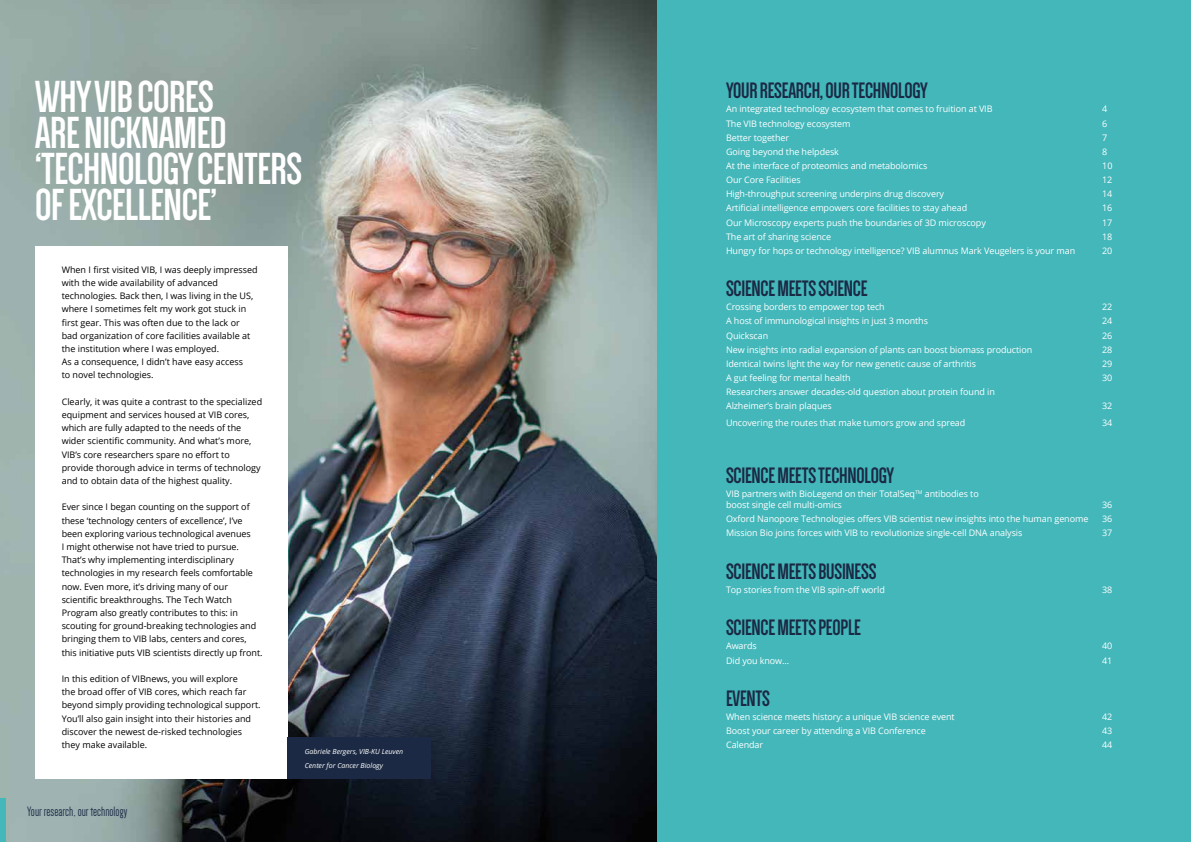
<style>
.page{position:relative;width:1191px;height:842px;background:#fff}
.page>*{position:absolute;margin:0;border:0;box-sizing:border-box;transform-origin:0 0}
.t1{font:700 46.2px/35.8px "Dense";letter-spacing:-.01em;color:#fff}
.t2{font:700 23px "Dense";letter-spacing:-.01em;color:#1b2944}
.t3{font:14px "Dense";color:#1b2944}
.t4{font:9px/13.2px "Open Sans";color:#000}
.t5{font:9px/14.1px "Open Sans";letter-spacing:-.01em;color:#fff}
.t6{font:italic 7px/13.2px "Open Sans";color:#fff}
</style>
<div class="page">
<img style="left:0;top:0;width:658px;height:842px">
<div style="left:658px;top:0;width:533px;height:842px;background:#43b7ba"></div>
<div style="left:35px;top:246px;width:253px;height:533px;background:#fff"></div>
<div style="left:288px;top:738px;width:143px;height:41px;background:#1b2944"></div>
<div style="left:0;top:798px;width:6px;height:44px;background:#43b7ba"></div>
<h1 class="t1" style="left:35px;top:80px;width:268px">WHY VIB CORES<br>ARE NICKNAMED ‘TECHNOLOGY CENTERS<br>OF EXCELLENCE’</h1>
<p class="t4" style="left:62px;top:263px;width:197px">When I first visited VIB, I was deeply impressed with the wide availability of advanced technologies. Back then, I was living in the US, where I sometimes felt my work got stuck in first gear. This was often due to the lack or bad organization of core facilities available at the institution where I was employed.<br>As a consequence, I didn’t have easy access<br>to novel technologies.</p>
<p class="t4" style="left:62px;top:395px;width:202px">Clearly, it was quite a contrast to the specialized equipment and services housed at VIB cores, which are fully adapted to the needs of the wider scientific community. And what’s more, VIB’s core researchers spare no effort to provide thorough advice in terms of technology and to obtain data of the highest quality.</p>
<p class="t4" style="left:62px;top:500px;width:202px">Ever since I began counting on the support of these ‘technology centers of excellence’, I’ve been exploring various technological avenues<br>I might otherwise not have tried to pursue.<br>That’s why implementing interdisciplinary technologies in my research feels comfortable now. Even more, it’s driving many of our scientific breakthroughs. The Tech Watch Program also greatly contributes to this: in scouting for ground-breaking technologies and bringing them to VIB labs, centers and cores, this initiative puts VIB scientists directly up front.</p>
<p class="t4" style="left:62px;top:672px;width:200px">In this edition of VIBnews, you will explore<br>the broad offer of VIB cores, which reach far beyond simply providing technological support.<br>You’ll also gain insight into their histories and discover the newest de-risked technologies they make available.</p>
<h3 class="t3" style="left:27px;top:804px;width:102px">Your research, our technology</h3>
<p class="t6" style="left:305px;top:745px;width:100px">Gabriele Bergers, VIB-KU Leuven<br>Center for Cancer Biology</p>
<h2 class="t2" style="left:726px;top:79px;width:203px">YOUR RESEARCH, OUR TECHNOLOGY</h2>
<p class="t5" style="left:726px;top:102px;width:268px">An integrated technology ecosystem that comes to fruition at VIB</p>
<p class="t5" style="left:1102px;top:102px;width:7px">4</p>
<p class="t5" style="left:726px;top:116px;width:126px">The VIB technology ecosystem</p>
<p class="t5" style="left:1102px;top:116px;width:7px">6</p>
<p class="t5" style="left:726px;top:130px;width:65px">Better together</p>
<p class="t5" style="left:1102px;top:130px;width:7px">7</p>
<p class="t5" style="left:726px;top:144px;width:114px">Going beyond the helpdesk</p>
<p class="t5" style="left:1102px;top:144px;width:7px">8</p>
<p class="t5" style="left:726px;top:158px;width:203px">At the interface of proteomics and metabolomics</p>
<p class="t5" style="left:1102px;top:158px;width:12px">10</p>
<p class="t5" style="left:726px;top:173px;width:76px">Our Core Facilities</p>
<p class="t5" style="left:1102px;top:173px;width:12px">12</p>
<p class="t5" style="left:726px;top:187px;width:219px">High-throughput screening underpins drug discovery</p>
<p class="t5" style="left:1102px;top:187px;width:12px">14</p>
<p class="t5" style="left:726px;top:201px;width:243px">Artificial intelligence empowers core facilities to stay ahead</p>
<p class="t5" style="left:1102px;top:201px;width:12px">16</p>
<p class="t5" style="left:726px;top:215px;width:261px">Our Microscopy experts push the boundaries of 3D microscopy</p>
<p class="t5" style="left:1102px;top:215px;width:12px">17</p>
<p class="t5" style="left:726px;top:229px;width:106px">The art of sharing science</p>
<p class="t5" style="left:1102px;top:229px;width:12px">18</p>
<p class="t5" style="left:726px;top:243px;width:350px">Hungry for hops or technology intelligence? VIB alumnus Mark Veugelers is your man</p>
<p class="t5" style="left:1102px;top:243px;width:12px">20</p>
<h2 class="t2" style="left:726px;top:277px;width:143px">SCIENCE MEETS SCIENCE</h2>
<p class="t5" style="left:726px;top:300px;width:160px">Crossing borders to empower top tech</p>
<p class="t5" style="left:1102px;top:300px;width:12px">22</p>
<p class="t5" style="left:726px;top:314px;width:203px">A host of immunological insights in just 3 months</p>
<p class="t5" style="left:1102px;top:314px;width:12px">24</p>
<p class="t5" style="left:726px;top:328px;width:44px">Quickscan</p>
<p class="t5" style="left:1102px;top:328px;width:12px">26</p>
<p class="t5" style="left:726px;top:342px;width:308px">New insights into radial expansion of plants can boost biomass production</p>
<p class="t5" style="left:1102px;top:342px;width:12px">28</p>
<p class="t5" style="left:726px;top:356px;width:251px">Identical twins light the way for new genetic cause of arthritis</p>
<p class="t5" style="left:1102px;top:356px;width:12px">29</p>
<p class="t5" style="left:726px;top:370px;width:126px">A gut feeling for mental health</p>
<p class="t5" style="left:1102px;top:370px;width:12px">30</p>
<p class="t5" style="left:726px;top:385px;width:270px">Researchers answer decades-old question about protein found in<br>Alzheimer’s brain plaques</p>
<p class="t5" style="left:1102px;top:399px;width:12px">32</p>
<p class="t5" style="left:726px;top:416px;width:241px">Uncovering the routes that make tumors grow and spread</p>
<p class="t5" style="left:1102px;top:416px;width:12px">34</p>
<h2 class="t2" style="left:726px;top:464px;width:169px">SCIENCE MEETS TECHNOLOGY</h2>
<p class="t5" style="left:726px;top:488px;width:254px;line-height:11.1px">VIB partners with BioLegend on their TotalSeq<sup>TM</sup> antibodies to boost single cell multi-omics</p>
<p class="t5" style="left:1102px;top:497px;width:12px">36</p>
<p class="t5" style="left:726px;top:512px;width:364px">Oxford Nanopore Technologies offers VIB scientist new insights into the human genome</p>
<p class="t5" style="left:1102px;top:512px;width:12px">36</p>
<p class="t5" style="left:726px;top:526px;width:298px">Mission Bio joins forces with VIB to revolutionize single-cell DNA analysis</p>
<p class="t5" style="left:1102px;top:526px;width:12px">37</p>
<h2 class="t2" style="left:726px;top:560px;width:152px">SCIENCE MEETS BUSINESS</h2>
<p class="t5" style="left:726px;top:582px;width:160px">Top stories from the VIB spin-off world</p>
<p class="t5" style="left:1102px;top:582px;width:12px">38</p>
<h2 class="t2" style="left:726px;top:616px;width:136px">SCIENCE MEETS PEOPLE</h2>
<p class="t5" style="left:726px;top:639px;width:32px">Awards</p>
<p class="t5" style="left:1102px;top:639px;width:12px">40</p>
<p class="t5" style="left:726px;top:653px;width:65px">Did you know...</p>
<p class="t5" style="left:1102px;top:653px;width:12px">41</p>
<h2 class="t2" style="left:726px;top:687px;width:45px">EVENTS</h2>
<p class="t5" style="left:726px;top:710px;width:230px">When science meets history: a unique VIB science event</p>
<p class="t5" style="left:1102px;top:710px;width:12px">42</p>
<p class="t5" style="left:726px;top:724px;width:201px">Boost your career by attending a VIB Conference</p>
<p class="t5" style="left:1102px;top:724px;width:12px">43</p>
<p class="t5" style="left:726px;top:738px;width:39px">Calendar</p>
<p class="t5" style="left:1102px;top:738px;width:12px">44</p>
</div>
